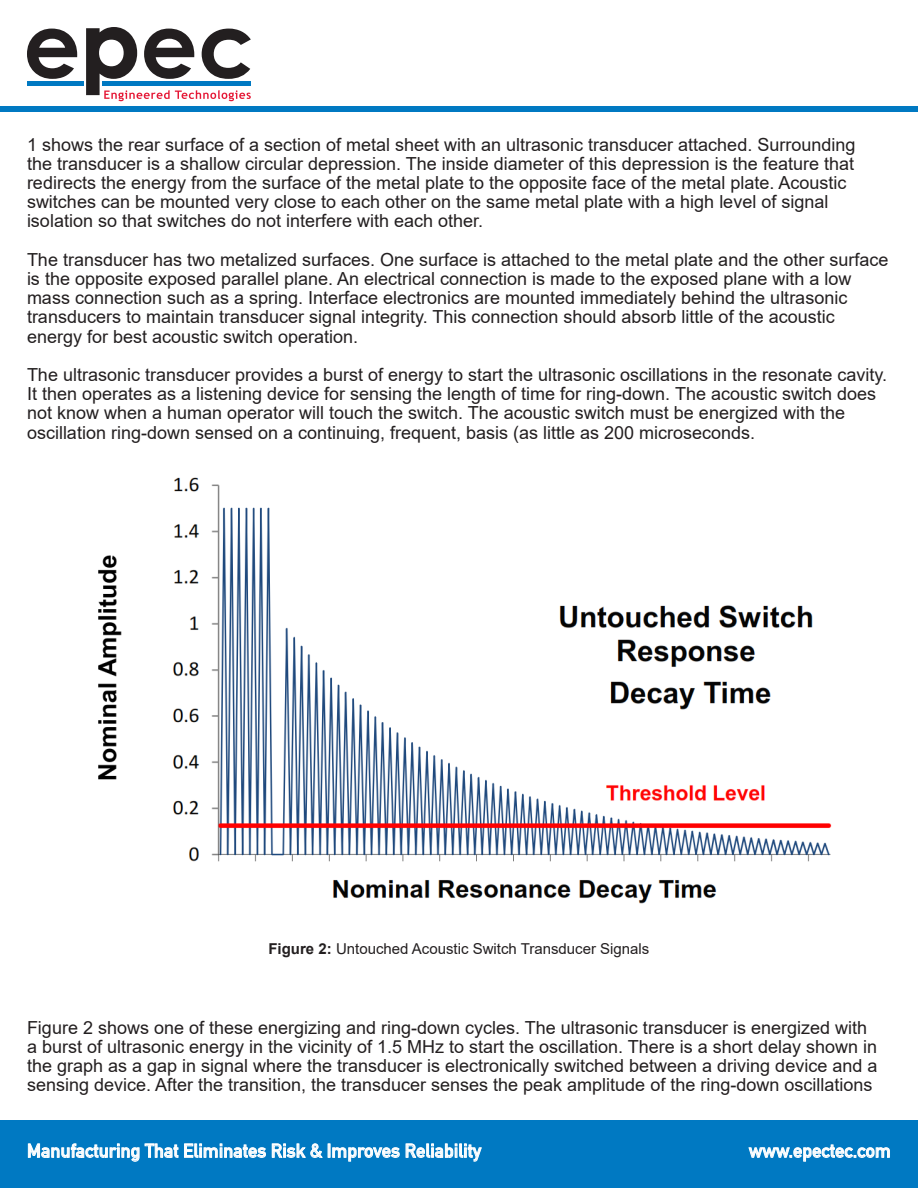
<style>
.page{position:relative;width:918px;height:1188px;background:#fff}
.page>*{position:absolute;margin:0;border:0;box-sizing:border-box;transform-origin:0 0}
.t1{font:18.75px "DIN Mittelschrift";color:#fff}
.t2{font:18px/19.2px "Arial";color:#231f20}
.t3{font:15px "Arial";color:#231f20}
.s1{font-weight:700}
</style>
<div class="page">
<div style="left:0;top:106px;width:918px;height:6px;background:#0079c2"></div>
<div style="left:0;top:1120px;width:918px;height:68px;background:#0079c2"></div>
<hr style="left:27px;top:82px;width:56px;height:4px;background:#0079c2">
<svg style="left:27px;top:29px;width:50px;height:50px"></svg>
<svg style="left:86px;top:27px;width:165px;height:74px"></svg>
<svg style="left:28px;top:1144px;width:111px;height:17px"></svg>
<svg style="left:145px;top:1144px;width:33px;height:14px"></svg>
<svg style="left:184px;top:1144px;width:82px;height:14px"></svg>
<svg style="left:272px;top:1144px;width:33px;height:14px"></svg>
<svg style="left:311px;top:1144px;width:11px;height:14px"></svg>
<svg style="left:328px;top:1144px;width:71px;height:17px"></svg>
<svg style="left:406px;top:1144px;width:75px;height:17px"></svg>
<svg style="left:749px;top:1145px;width:141px;height:16px"></svg>
<img style="left:98px;top:477px;width:734px;height:427px">
<p class="t2" style="left:27px;top:135px;width:830px">1 shows the rear surface of a section of metal sheet with an ultrasonic transducer attached. Surrounding the transducer is a shallow circular depression. The inside diameter of this depression is the feature that redirects the energy from the surface of the metal plate to the opposite face of the metal plate. Acoustic switches can be mounted very close to each other on the same metal plate with a high level of signal isolation so that switches do not interfere with each other.</p>
<p class="t2" style="left:27px;top:250px;width:863px">The transducer has two metalized surfaces. One surface is attached to the metal plate and the other surface is the opposite exposed parallel plane. An electrical connection is made to the exposed plane with a low mass connection such as a spring. Interface electronics are mounted immediately behind the ultrasonic transducers to maintain transducer signal integrity. This connection should absorb little of the acoustic energy for best acoustic switch operation.</p>
<p class="t2" style="left:27px;top:365px;width:862px">The ultrasonic transducer provides a burst of energy to start the ultrasonic oscillations in the resonate cavity.<br>It then operates as a listening device for sensing the length of time for ring-down. The acoustic switch does not know when a human operator will touch the switch. The acoustic switch must be energized with the oscillation ring-down sensed on a continuing, frequent, basis (as little as 200 microseconds.</p>
<p class="t3" style="left:268px;top:938px;width:382px"><span class="s1">Figure 2:</span> Untouched Acoustic Switch Transducer Signals</p>
<p class="t2" style="left:27px;top:1018px;width:852px">Figure 2 shows one of these energizing and ring-down cycles. The ultrasonic transducer is energized with a burst of ultrasonic energy in the vicinity of 1.5 MHz to start the oscillation. There is a short delay shown in the graph as a gap in signal where the transducer is electronically switched between a driving device and a sensing device. After the transition, the transducer senses the peak amplitude of the ring-down oscillations</p>
<p class="t1" style="left:27px;top:1140px;width:456px">Manufacturing That Eliminates Risk &amp; Improves Reliability</p>
<p class="t1" style="left:749px;top:1140px;width:143px">www.epectec.com</p>
</div>
